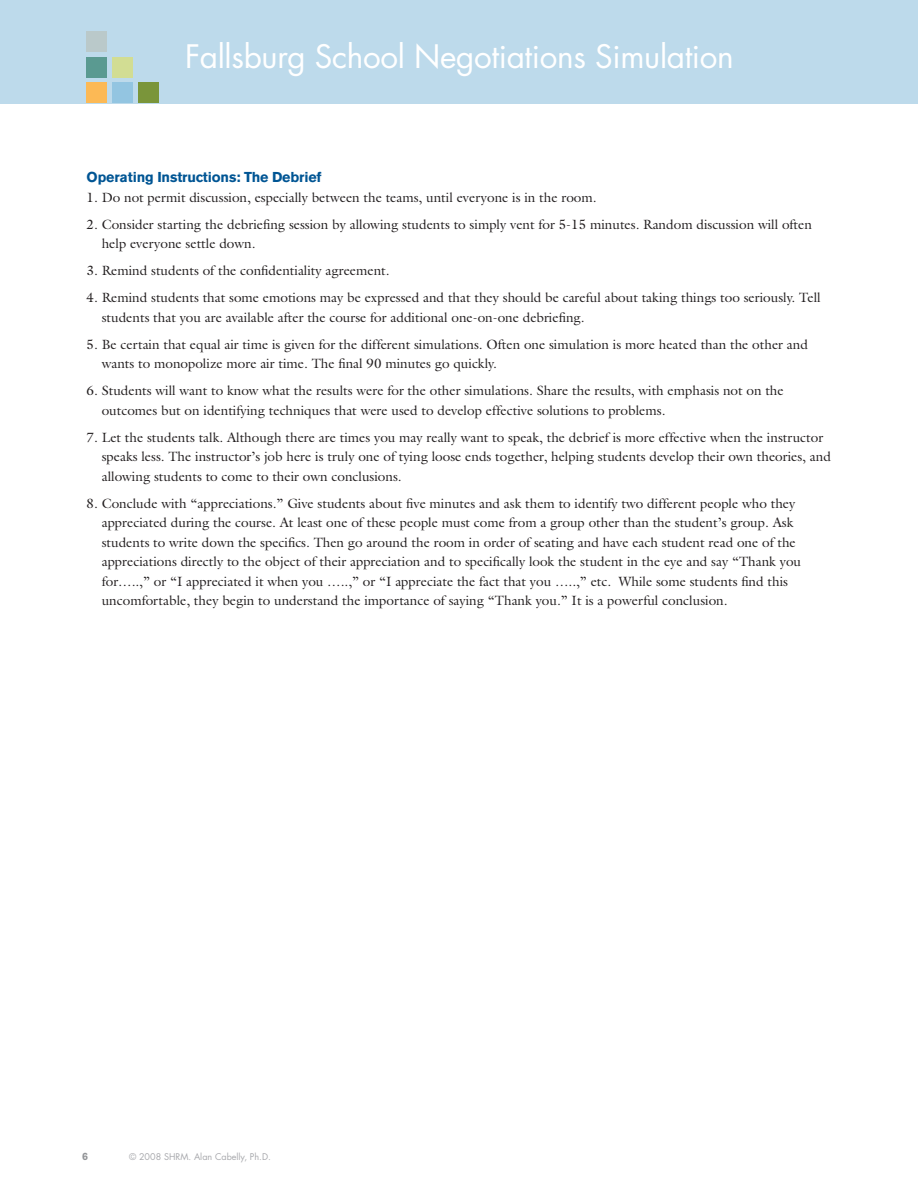
<style>
.page{position:relative;width:918px;height:1188px;background:#fff}
.page>*{position:absolute;margin:0;border:0;box-sizing:border-box;transform-origin:0 0}
.t1{font:31.5px "Futura";letter-spacing:-.01em;color:#fff}
.Subhead_2{font:700 14.25px "Akzidenz Grotesk BE";letter-spacing:-.01em;color:#005594}
.Body_ITC_Galliard_9{font:13.5px/19.5px "Galliard";color:#231f20}
.t2{font:700 10.5px "Akzidenz Grotesk BE";color:#939598}
.t3{font:9px "Futura";color:#a8a9ad}
</style>
<div class="page">
<div style="left:1px;top:0;width:917px;height:103px;background:#bddaeb"></div>
<div style="left:86px;top:32px;width:21px;height:20px;background:#bac9ca"></div>
<div style="left:138px;top:82px;width:20px;height:21px;background:#7a953a"></div>
<div style="left:86px;top:57px;width:21px;height:20px;background:#5a9a91"></div>
<div style="left:112px;top:57px;width:21px;height:20px;background:#d2dd93"></div>
<div style="left:86px;top:82px;width:21px;height:21px;background:#fcb955"></div>
<div style="left:112px;top:82px;width:21px;height:21px;background:#93c5e1"></div>
<h1 class="t1" style="left:185px;top:37px;width:550px">Fallsburg School Negotiations Simulation</h1>
<p class="Subhead_2" style="left:87px;top:169px;width:237px">Operating Instructions: The Debrief</p>
<p class="Body_ITC_Galliard_9" style="left:87px;top:187px;width:511px">1. Do not permit discussion, especially between the teams, until everyone is in the room.</p>
<p class="Body_ITC_Galliard_9" style="left:102px;top:214px;width:712px;text-indent:-15px">2. Consider starting the debriefing session by allowing students to simply vent for 5-15 minutes. Random discussion will often help everyone settle down.</p>
<p class="Body_ITC_Galliard_9" style="left:87px;top:261px;width:305px">3. Remind students of the confidentiality agreement.</p>
<p class="Body_ITC_Galliard_9" style="left:102px;top:288px;width:721px;text-indent:-15px">4. Remind students that some emotions may be expressed and that they should be careful about taking things too seriously. Tell students that you are available after the course for additional one-on-one debriefing.</p>
<p class="Body_ITC_Galliard_9" style="left:102px;top:334px;width:708px;text-indent:-15px">5. Be certain that equal air time is given for the different simulations. Often one simulation is more heated than the other and wants to monopolize more air time. The final 90 minutes go quickly.</p>
<p class="Body_ITC_Galliard_9" style="left:102px;top:381px;width:684px;text-indent:-15px">6. Students will want to know what the results were for the other simulations. Share the results, with emphasis not on the outcomes but on identifying techniques that were used to develop effective solutions to problems.</p>
<p class="Body_ITC_Galliard_9" style="left:102px;top:427px;width:731px;text-indent:-15px">7. Let the students talk. Although there are times you may really want to speak, the debrief is more effective when the instructor speaks less. The instructor’s job here is truly one of tying loose ends together, helping students develop their own theories, and allowing students to come to their own conclusions.</p>
<p class="Body_ITC_Galliard_9" style="left:102px;top:493px;width:701px;text-indent:-15px">8. Conclude with “appreciations.” Give students about five minutes and ask them to identify two different people who they appreciated during the course. At least one of these people must come from a group other than the student’s group. Ask students to write down the specifics. Then go around the room in order of seating and have each student read one of the appreciations directly to the object of their appreciation and to specifically look the student in the eye and say “Thank you for…..,” or “I appreciated it when you …..,” or “I appreciate the fact that you …..,” etc. While some students find this uncomfortable, they begin to understand the importance of saying “Thank you.” It is a powerful conclusion.</p>
<p class="t2" style="left:82px;top:1150px;width:7px">6</p>
<p class="t3" style="left:129px;top:1151px;width:143px">© 2008 SHRM. Alan Cabelly, Ph.D.</p>
</div>
